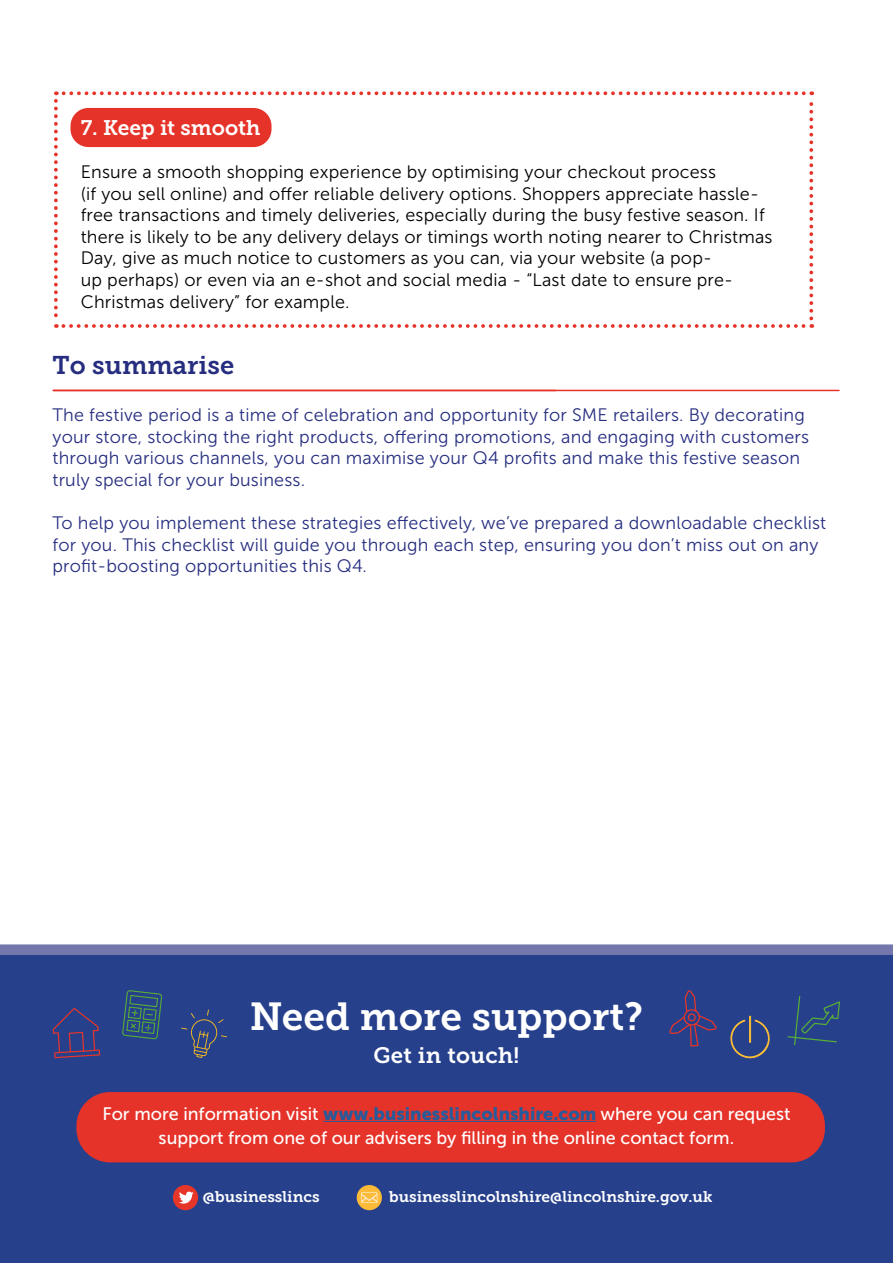
<style>
.page{position:relative;width:893px;height:1263px;background:#fff}
.page>*{position:absolute;margin:0;border:0;box-sizing:border-box;transform-origin:0 0}
.t1{font:38.85px "Museo Slab 700";color:#fff}
.t2{font:25.5px "Museo Slab 700";color:#272e80}
.t3{font:22.2px "Museo Slab 700";letter-spacing:.01em;color:#fff}
.t4{font:21px "Museo Slab 700";color:#fff}
.Body{font:18px/21.6px "Museo Sans 300";letter-spacing:.01em;color:#272e80}
.Body-2{font:18px/21.6px "Museo Sans 300";letter-spacing:.01em;color:#000}
.t5{font:18px/24.5px "Museo Sans 500";color:#fff;text-align:center}
.t6{font:15.45px "Museo Slab 700";color:#fff}
.s1{font-family:"Museo Sans 900";color:#275b9b}
</style>
<div class="page">
<hr style="left:53px;top:390px;width:786px;height:1px;background:#e63329">
<div style="left:0;top:950px;width:893px;height:313px;background:#26408c"></div>
<div style="left:76px;top:1092px;width:749px;height:70px;background:#e63329;border-radius:34px"></div>
<hr style="left:323px;top:1121px;width:273px;height:1px;background:#275b9b">
<svg style="left:669px;top:990px;width:48px;height:57px"></svg>
<svg style="left:788px;top:996px;width:52px;height:49px"></svg>
<svg style="left:730px;top:1018px;width:40px;height:41px"></svg>
<div style="left:749px;top:1016px;width:2px;height:27px;border:1px solid #faba38"></div>
<svg style="left:181px;top:1009px;width:46px;height:49px"></svg>
<svg style="left:122px;top:990px;width:40px;height:49px"></svg>
<svg style="left:53px;top:1008px;width:47px;height:50px"></svg>
<div style="left:173px;top:1185px;width:25px;height:25px;background:#e63529;border-radius:50%"></div>
<svg style="left:179px;top:1191px;width:15px;height:12px"></svg>
<div style="left:357px;top:1185px;width:25px;height:25px;background:#fbba37;border-radius:50%"></div>
<svg style="left:361px;top:1192px;width:17px;height:11px"></svg>
<div style="left:0;top:944px;width:893px;height:11px;background:#7377ac"></div>
<svg style="left:54px;top:91px;width:759px;height:237px"></svg>
<div style="left:71px;top:108px;width:201px;height:39px;background:#e63329;border-radius:18px"></div>
<p class="t4" style="left:81px;top:115px;width:181px">7. Keep it smooth</p>
<p class="Body-2" style="left:81px;top:161px;width:693px">Ensure a smooth shopping experience by optimising your checkout process<br>(if you sell online) and offer reliable delivery options. Shoppers appreciate hassle&shy;free transactions and timely deliveries, especially during the busy festive season. If there is likely to be any delivery delays or timings worth noting nearer to Christmas Day, give as much notice to customers as you can, via your website (a pop-<br>up perhaps) or even via an e-shot and social media - “Last date to ensure pre-Christmas delivery” for example.</p>
<p class="t2" style="left:53px;top:351px;width:183px">To summarise</p>
<p class="Body" style="left:53px;top:404px;width:758px">The festive period is a time of celebration and opportunity for SME retailers. By decorating your store, stocking the right products, offering promotions, and engaging with customers through various channels, you can maximise your Q4 profits and make this festive season truly special for your business.</p>
<p class="Body" style="left:53px;top:512px;width:775px">To help you implement these strategies effectively, we’ve prepared a downloadable checklist for you. This checklist will guide you through each step, ensuring you don’t miss out on any profit-boosting opportunities this Q4.</p>
<p class="t1" style="left:250px;top:994px;width:395px">Need more support?</p>
<p class="t3" style="left:374px;top:1043px;width:147px">Get in touch!</p>
<p class="t5" style="left:102px;top:1101px;width:690px">For more information visit <span class="s1">www.businesslincolnshire.com</span> where you can request support from one of our advisers by filling in the online contact form.</p>
<p class="t6" style="left:203px;top:1188px;width:118px">@businesslincs</p>
<p class="t6" style="left:389px;top:1188px;width:325px">businesslincolnshire@lincolnshire.gov.uk</p>
</div>
